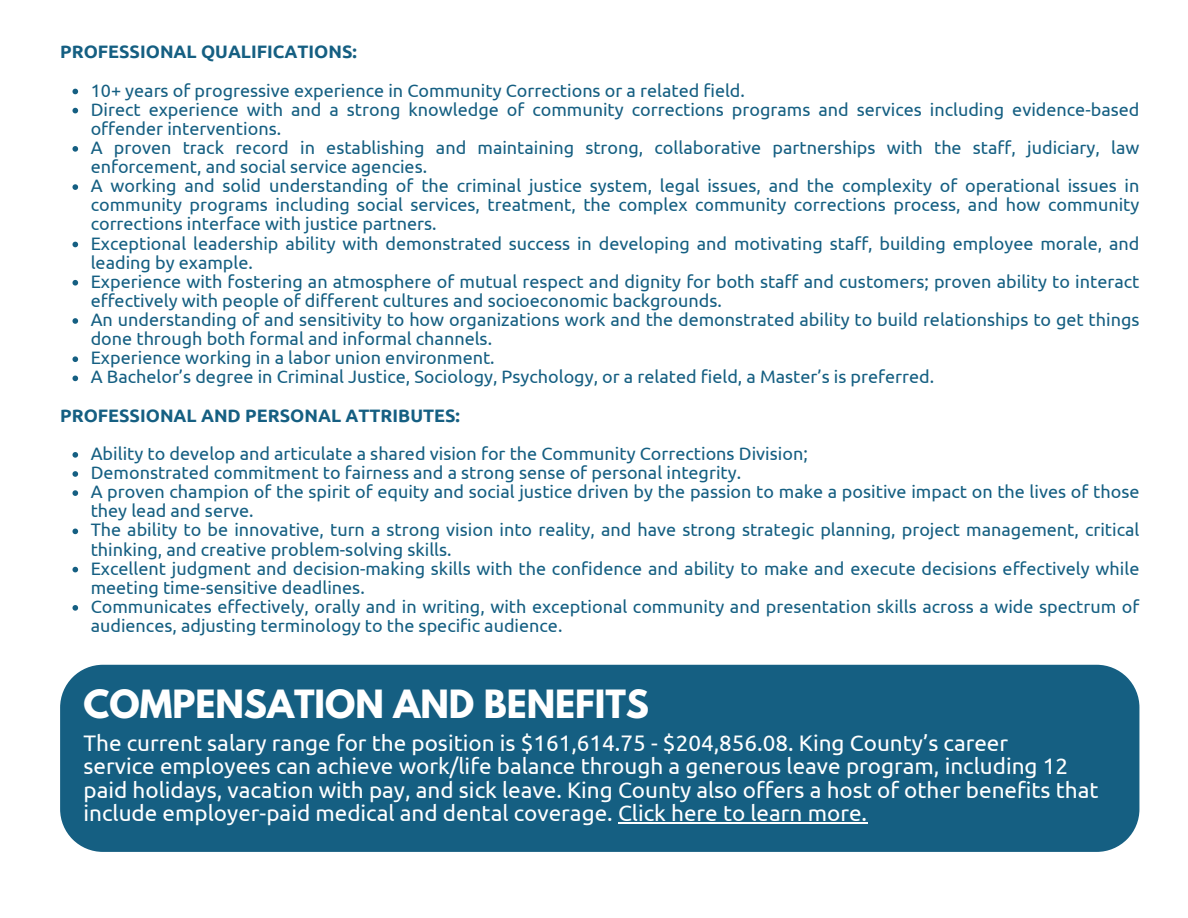
<style>
.page{position:relative;width:1188px;height:918px;background:#fff}
.page>*{position:absolute;margin:0;border:0;box-sizing:border-box;transform-origin:0 0}
.t1{font:700 34.5px "League Spartan";color:#fff}
.t2{font:22.5px/23.7px "Ubuntu";color:#fff}
.t3{font:18px/19.2px "Ubuntu";color:#155f82}
.t4{font:700 18px "Ubuntu";color:#155f82}
</style>
<div class="page">
<svg style="left:72px;top:89px;width:6px;height:5px"></svg>
<svg style="left:72px;top:108px;width:6px;height:5px"></svg>
<svg style="left:72px;top:146px;width:6px;height:6px"></svg>
<svg style="left:72px;top:184px;width:6px;height:6px"></svg>
<svg style="left:72px;top:242px;width:6px;height:5px"></svg>
<svg style="left:72px;top:280px;width:6px;height:6px"></svg>
<svg style="left:72px;top:318px;width:6px;height:6px"></svg>
<svg style="left:72px;top:356px;width:6px;height:6px"></svg>
<svg style="left:72px;top:376px;width:6px;height:5px"></svg>
<svg style="left:72px;top:452px;width:6px;height:6px"></svg>
<svg style="left:72px;top:471px;width:6px;height:6px"></svg>
<svg style="left:72px;top:490px;width:6px;height:6px"></svg>
<svg style="left:72px;top:529px;width:6px;height:5px"></svg>
<svg style="left:72px;top:567px;width:6px;height:5px"></svg>
<svg style="left:72px;top:605px;width:6px;height:6px"></svg>
<div style="left:60px;top:665px;width:1079px;height:187px;background:#155f82"></div>
<hr style="left:618px;top:823px;width:249px;height:1px;background:#fff">
<h3 class="t4" style="left:60px;top:42px;width:298px">PROFESSIONAL QUALIFICATIONS:</h3>
<p class="t3" style="left:91px;top:80px;width:656px">10+ years of progressive experience in Community Corrections or a related field.</p>
<p class="t3" style="left:91px;top:99px;width:1050px">Direct experience with and a strong knowledge of community corrections programs and services including evidence-based offender interventions.</p>
<p class="t3" style="left:91px;top:138px;width:1050px">A proven track record in establishing and maintaining strong, collaborative partnerships with the staff, judiciary, law enforcement, and social service agencies.</p>
<p class="t3" style="left:91px;top:176px;width:1050px;text-align:justify">A working and solid understanding of the criminal justice system, legal issues, and the complexity of operational issues in community programs including social services, treatment, the complex community corrections process, and how community corrections interface with justice partners.</p>
<p class="t3" style="left:91px;top:233px;width:1050px">Exceptional leadership ability with demonstrated success in developing and motivating staff, building employee morale, and leading by example.</p>
<p class="t3" style="left:91px;top:272px;width:1050px">Experience with fostering an atmosphere of mutual respect and dignity for both staff and customers; proven ability to interact effectively with people of different cultures and socioeconomic backgrounds.</p>
<p class="t3" style="left:91px;top:310px;width:1050px">An understanding of and sensitivity to how organizations work and the demonstrated ability to build relationships to get things done through both formal and informal channels.</p>
<p class="t3" style="left:91px;top:348px;width:406px">Experience working in a labor union environment.</p>
<p class="t3" style="left:91px;top:367px;width:845px">A Bachelor’s degree in Criminal Justice, Sociology, Psychology, or a related field, a Master’s is preferred.</p>
<h3 class="t4" style="left:60px;top:405px;width:401px">PROFESSIONAL AND PERSONAL ATTRIBUTES:</h3>
<p class="t3" style="left:91px;top:444px;width:719px">Ability to develop and articulate a shared vision for the Community Corrections Division;</p>
<p class="t3" style="left:91px;top:463px;width:652px">Demonstrated commitment to fairness and a strong sense of personal integrity.</p>
<p class="t3" style="left:91px;top:482px;width:1050px">A proven champion of the spirit of equity and social justice driven by the passion to make a positive impact on the lives of those they lead and serve.</p>
<p class="t3" style="left:91px;top:520px;width:1050px">The ability to be innovative, turn a strong vision into reality, and have strong strategic planning, project management, critical thinking, and creative problem-solving skills.</p>
<p class="t3" style="left:91px;top:558px;width:1050px">Excellent judgment and decision-making skills with the confidence and ability to make and execute decisions effectively while meeting time-sensitive deadlines.</p>
<p class="t3" style="left:91px;top:597px;width:1050px">Communicates effectively, orally and in writing, with exceptional community and presentation skills across a wide spectrum of audiences, adjusting terminology to the specific audience.</p>
<h1 class="t1" style="left:84px;top:687px;width:567px">COMPENSATION AND BENEFITS</h1>
<h2 class="t2" style="left:84px;top:730px;width:1016px">The current salary range for the position is $161,614.75 - $204,856.08. King County’s career<br>service employees can achieve work/life balance through a generous leave program, including 12 paid holidays, vacation with pay, and sick leave. King County also offers a host of other benefits that include employer-paid medical and dental coverage. Click here to learn more.</h2>
</div>
